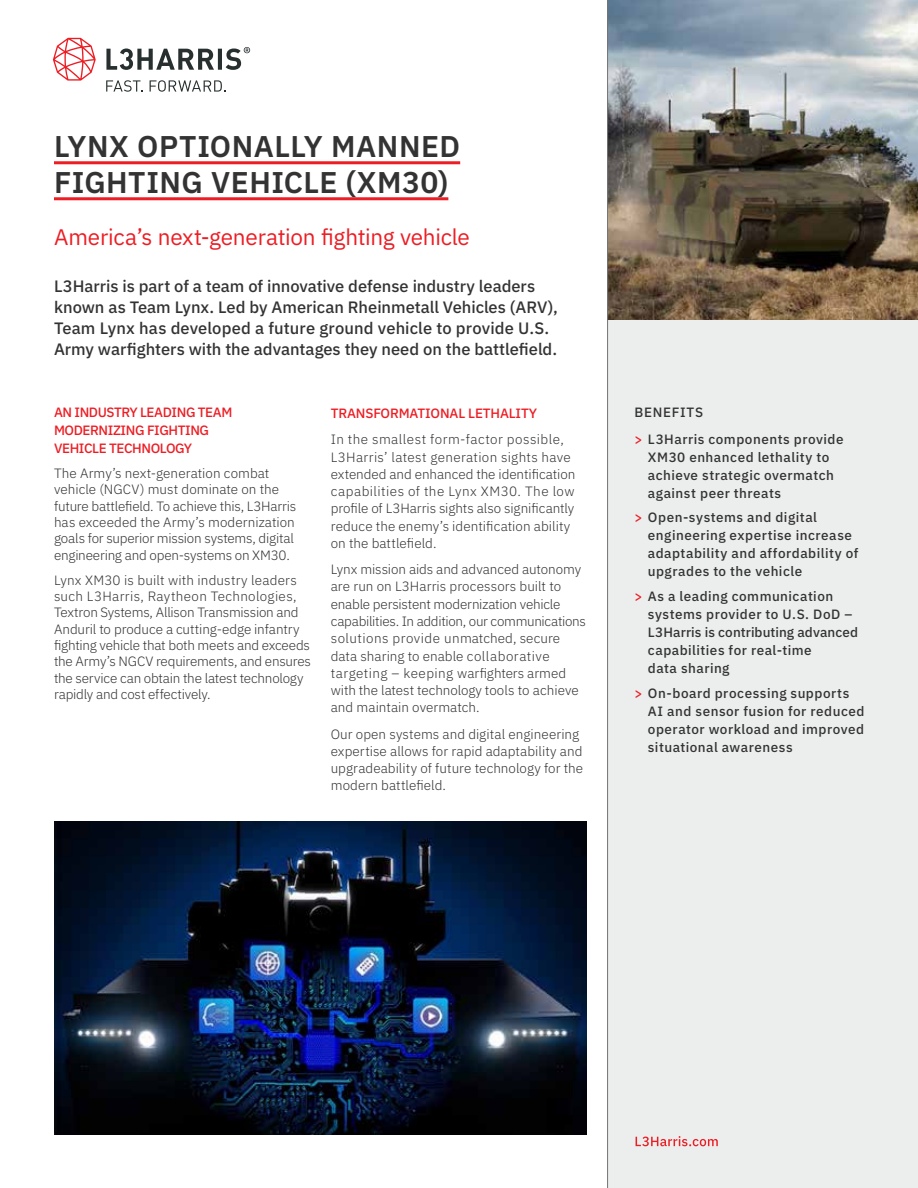
<style>
.page{position:relative;width:918px;height:1188px;background:#fff}
.page>*{position:absolute;margin:0;border:0;box-sizing:border-box;transform-origin:0 0}
.t1{font:600 30px/36px "IBM Plex Sans";letter-spacing:.015em;color:#333334}
.t2{font:22.5px "IBM Plex Sans";letter-spacing:-.01em;color:#ed1d24}
.t3{font:500 16.5px/21px "IBM Plex Sans";color:#333334}
.t4{font:300 13.5px/17.2px "IBM Plex Sans";letter-spacing:-.005em;color:#333334}
.t5{font:500 13.5px/18px "IBM Plex Sans";letter-spacing:.035em;color:#333334}
.t6{font:500 13.5px/18px "IBM Plex Sans";letter-spacing:-.03em;color:#ed1d24}
.t7{font:500 13.5px "IBM Plex Sans";letter-spacing:-.01em;color:#ed1d24}
.s1{color:#ed1d24}
</style>
<div class="page">
<div style="left:608px;top:0;width:310px;height:1188px;background:#eceded"></div>
<img style="left:54px;top:822px;width:532px;height:313px">
<svg style="left:636px;top:1136px;width:82px;height:10px"></svg>
<hr style="left:54px;top:161px;width:406px;height:3px;background:#ed1d24">
<hr style="left:54px;top:197px;width:394px;height:3px;background:#ed1d24">
<img style="left:608px;top:0;width:310px;height:320px">
<hr style="left:607px;top:0;width:1px;height:1188px;background:#737474">
<svg style="left:106px;top:80px;width:36px;height:12px"></svg>
<svg style="left:150px;top:80px;width:75px;height:12px"></svg>
<svg style="left:53px;top:38px;width:43px;height:43px"></svg>
<svg style="left:106px;top:47px;width:144px;height:23px"></svg>
<h1 class="t1" style="left:54px;top:126px;width:408px">LYNX OPTIONALLY MANNED<br>FIGHTING VEHICLE (XM30)</h1>
<h2 class="t2" style="left:54px;top:220px;width:417px">America’s next-generation fighting vehicle</h2>
<p class="t3" style="left:54px;top:274px;width:505px">L3Harris is part of a team of innovative defense industry leaders known as Team Lynx. Led by American Rheinmetall Vehicles (ARV), Team Lynx has developed a future ground vehicle to provide U.S.<br>Army warfighters with the advantages they need on the battlefield.</p>
<p class="t6" style="left:54px;top:402px;width:180px">AN INDUSTRY LEADING TEAM<br>MODERNIZING FIGHTING<br>VEHICLE TECHNOLOGY</p>
<p class="t4" style="left:54px;top:464px;width:244px;line-height:16.4px">The Army’s next-generation combat vehicle (NGCV) must dominate on the future battlefield. To achieve this, L3Harris has exceeded the Army’s modernization goals for superior mission systems, digital engineering and open-systems on XM30.</p>
<p class="t4" style="left:54px;top:571px;width:259px;line-height:16.4px">Lynx XM30 is built with industry leaders such L3Harris, Raytheon Technologies, Textron Systems, Allison Transmission and Anduril to produce a cutting-edge infantry fighting vehicle that both meets and exceeds the Army’s NGCV requirements, and ensures the service can obtain the latest technology rapidly and cost effectively.</p>
<p class="t7" style="left:331px;top:403px;width:208px">TRANSFORMATIONAL LETHALITY</p>
<p class="t4" style="left:331px;top:430px;width:246px">In the smallest form-factor possible, L3Harris’ latest generation sights have extended and enhanced the identification capabilities of the Lynx XM30. The low profile of L3Harris sights also significantly reduce the enemy’s identification ability on the battlefield.</p>
<p class="t4" style="left:331px;top:560px;width:257px">Lynx mission aids and advanced autonomy are run on L3Harris processors built to enable persistent modernization vehicle capabilities. In addition, our communications solutions provide unmatched, secure data sharing to enable collaborative targeting – keeping warfighters armed with the latest technology tools to achieve and maintain overmatch.</p>
<p class="t4" style="left:331px;top:724px;width:254px">Our open systems and digital engineering expertise allows for rapid adaptability and upgradeability of future technology for the modern battlefield.</p>
<p class="t5" style="left:634px;top:397px;width:211px;line-height:27px">BENEFITS<br><span class="s1">&gt;</span> L3Harris components provide</p>
<p class="t5" style="left:648px;top:447px;width:188px">XM30 enhanced lethality to achieve strategic overmatch against peer threats</p>
<p class="t5" style="left:648px;top:507px;width:212px;text-indent:-14px"><span class="s1">&gt;</span> Open-systems and digital engineering expertise increase adaptability and affordability of upgrades to the vehicle</p>
<p class="t5" style="left:648px;top:586px;width:212px;text-indent:-14px"><span class="s1">&gt;</span> As a leading communication systems provider to U.S. DoD –<br>L3Harris is contributing advanced capabilities for real-time<br>data sharing</p>
<p class="t5" style="left:648px;top:683px;width:218px;text-indent:-14px"><span class="s1">&gt;</span> On-board processing supports<br>AI and sensor fusion for reduced operator workload and improved situational awareness</p>
</div>
